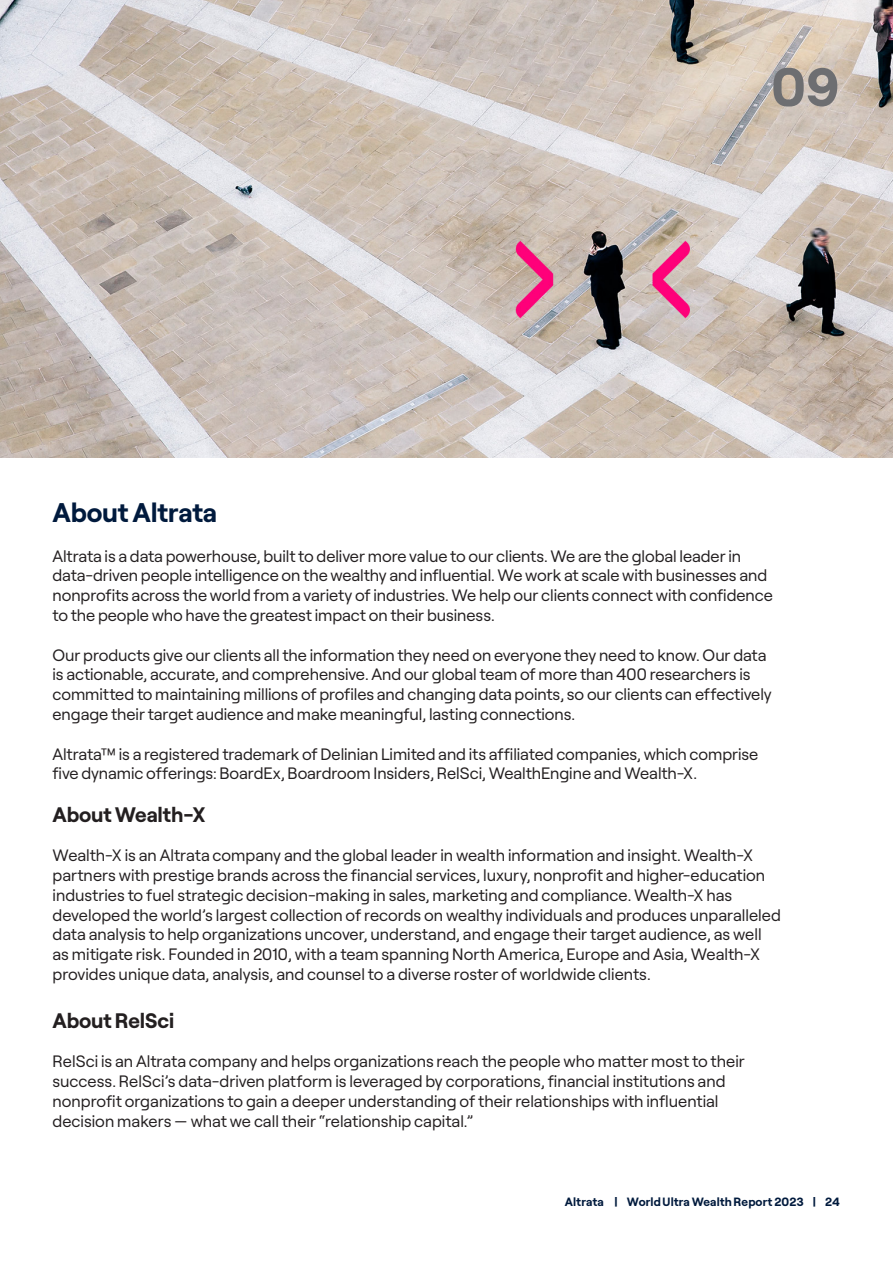
<style>
.page{position:relative;width:893px;height:1263px;background:#fff}
.page>*{position:absolute;margin:0;border:0;box-sizing:border-box;transform-origin:0 0}
.Chapter_Number{font:700 54px "Roobert";color:#6d6e71}
.About_Altrata__credits_page{font:700 27px "Roobert";letter-spacing:-.01em;color:#001a3d}
.t1{font:700 21px "Roobert";letter-spacing:-.01em;color:#231f20}
.Body{font:16.5px/19.8px "Roobert";letter-spacing:-.005em;color:#231f20}
.t2{font:700 12px "Roobert";letter-spacing:.01em;color:#001a3d}
</style>
<div class="page">
<img style="left:0;top:0;width:893px;height:457px">
<p class="About_Altrata__credits_page" style="left:52px;top:492px;width:166px">About Altrata</p>
<p class="Chapter_Number" style="left:771px;top:46px;width:70px">09</p>
<p class="Body" style="left:52px;top:545px;width:722px">Altrata is a data powerhouse, built to deliver more value to our clients. We are the global leader in data-driven people intelligence on the wealthy and influential. We work at scale with businesses and nonprofits across the world from a variety of industries. We help our clients connect with confidence to the people who have the greatest impact on their business.</p>
<p class="Body" style="left:52px;top:644px;width:721px">Our products give our clients all the information they need on everyone they need to know. Our data is actionable, accurate, and comprehensive. And our global team of more than 400 researchers is committed to maintaining millions of profiles and changing data points, so our clients can effectively engage their target audience and make meaningful, lasting connections.</p>
<p class="Body" style="left:52px;top:743px;width:707px">Altrata™ is a registered trademark of Delinian Limited and its affiliated companies, which comprise five dynamic offerings: BoardEx, Boardroom Insiders, RelSci, WealthEngine and Wealth-X.</p>
<p class="t1" style="left:52px;top:798px;width:155px">About Wealth-X</p>
<p class="Body" style="left:52px;top:844px;width:730px">Wealth-X is an Altrata company and the global leader in wealth information and insight. Wealth-X partners with prestige brands across the financial services, luxury, nonprofit and higher-education industries to fuel strategic decision-making in sales, marketing and compliance. Wealth-X has developed the world’s largest collection of records on wealthy individuals and produces unparalleled data analysis to help organizations uncover, understand, and engage their target audience, as well as mitigate risk. Founded in 2010, with a team spanning North America, Europe and Asia, Wealth-X provides unique data, analysis, and counsel to a diverse roster of worldwide clients.</p>
<p class="t1" style="left:52px;top:1004px;width:123px">About RelSci</p>
<p class="Body" style="left:52px;top:1050px;width:694px">RelSci is an Altrata company and helps organizations reach the people who matter most to their success. RelSci’s data-driven platform is leveraged by corporations, financial institutions and nonprofit organizations to gain a deeper understanding of their relationships with influential decision makers — what we call their “relationship capital.”</p>
<p class="t2" style="left:565px;top:1193px;width:276px">Altrata | World Ultra Wealth Report 2023 | 24</p>
</div>
